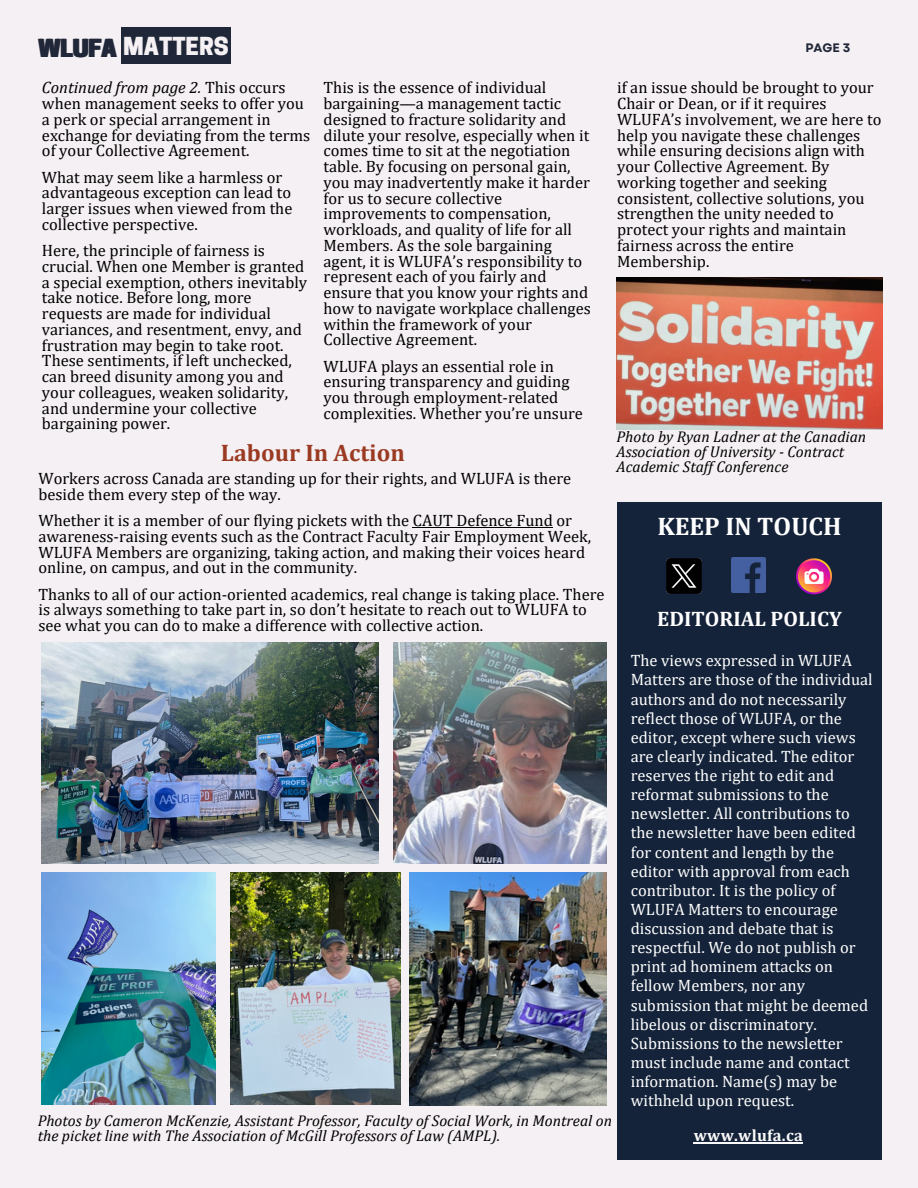
<style>
.page{position:relative;width:918px;height:1188px;background:#f5f0f3}
.page>*{position:absolute;margin:0;border:0;box-sizing:border-box;transform-origin:0 0}
.t1{font:700 25.5px "Cambria";color:#fff}
.t2{font:700 24px "Cambria";color:#9b3a22}
.t3{font:800 23.25px "Cooper Hewitt";color:#202738}
.t4{font:800 23.25px "Cooper Hewitt";color:#f5f0f3}
.t5{font:700 21px "Cambria";color:#fff}
.t6{font:16.5px/15.8px "Cambria";color:#000}
.t7{font:16.5px/19.2px "Cambria";color:#fefffe}
.t8{font:700 16.5px "Cambria";letter-spacing:.015em;color:#f9f9f9}
.t9{font:italic 15.6px/14.7px "Cambria";color:#000}
.t10{font:700 12.3px "Garet";color:#202738}
.s1{color:#f5f0f3}
.s2{font-style:italic}
</style>
<div class="page">
<div style="left:121px;top:28px;width:110px;height:36px;background:#202738"></div>
<div style="left:617px;top:502px;width:265px;height:657px;background:#15233a"></div>
<img style="left:731px;top:557px;width:35px;height:35px">
<svg style="left:796px;top:558px;width:36px;height:36px"></svg>
<img style="left:666px;top:558px;width:35px;height:35px">
<img style="left:42px;top:642px;width:336px;height:222px">
<img style="left:393px;top:642px;width:213px;height:222px">
<img style="left:231px;top:873px;width:170px;height:232px">
<img style="left:42px;top:873px;width:173px;height:232px">
<img style="left:410px;top:873px;width:197px;height:233px">
<img style="left:617px;top:277px;width:265px;height:152px">
<hr style="left:694px;top:1142px;width:109px;height:1px;background:#f9f9f9">
<hr style="left:413px;top:527px;width:140px;height:1px;background:#000">
<h1 class="t4" style="left:155px;top:37px;width:75px">? TERS</h1>
<p class="t3" style="left:38px;top:39px;width:155px">WLUFA <span class="s1">MA ??</span></p>
<p class="t4" style="left:159px;top:37px;width:15px">T</p>
<h1 class="t10" style="left:805px;top:39px;width:47px">PAGE 3</h1>
<h5 class="t6" style="left:42px;top:80px;width:270px"><span class="s2">Continued from page 2.</span> This occurs when management seeks to offer you a perk or special arrangement in exchange for deviating from the terms of your Collective Agreement.</h5>
<h5 class="t6" style="left:42px;top:169px;width:252px">What may seem like a harmless or advantageous exception can lead to larger issues when viewed from the collective perspective.</h5>
<p class="t6" style="left:42px;top:242px;width:267px">Here, the principle of fairness is crucial. When one Member is granted a special exemption, others inevitably take notice. Before long, more requests are made for individual variances, and resentment, envy, and frustration may begin to take root.<br>These sentiments, if left unchecked, can breed disunity among you and your colleagues, weaken solidarity, and undermine your collective bargaining power.</p>
<h5 class="t6" style="left:324px;top:80px;width:269px">This is the essence of individual bargaining—a management tactic designed to fracture solidarity and dilute your resolve, especially when it comes time to sit at the negotiation table. By focusing on personal gain, you may inadvertently make it harder for us to secure collective improvements to compensation, workloads, and quality of life for all Members. As the sole bargaining agent, it is WLUFA’s responsibility to represent each of you fairly and ensure that you know your rights and how to navigate workplace challenges within the framework of your Collective Agreement.</h5>
<h2 class="t6" style="left:324px;top:358px;width:261px">WLUFA plays an essential role in ensuring transparency and guiding you through employment-related complexities. Whether you’re unsure</h2>
<h5 class="t6" style="left:617px;top:80px;width:266px">if an issue should be brought to your<br>Chair or Dean, or if it requires<br>WLUFA’s involvement, we are here to help you navigate these challenges while ensuring decisions align with your Collective Agreement. By working together and seeking consistent, collective solutions, you strengthen the unity needed to protect your rights and maintain fairness across the entire<br>Membership.</h5>
<p class="t9" style="left:617px;top:429px;width:251px">Photo by Ryan Ladner at the Canadian<br>Association of University - Contract<br>Academic Staf Conference</p>
<h5 class="t2" style="left:221px;top:439px;width:186px">Labour In Action</h5>
<h5 class="t6" style="left:38px;top:470px;width:534px">Workers across Canada are standing up for their rights, and WLUFA is there beside them every step of the way.</h5>
<h1 class="t6" style="left:38px;top:512px;width:554px">Whether it is a member of our flying pickets with the CAUT Defence Fund or awareness-raising events such as the Contract Faculty Fair Employment Week, WLUFA Members are organizing, taking action, and making their voices heard online, on campus, and out in the community.</h1>
<p class="t6" style="left:38px;top:586px;width:568px">Thanks to all of our action-oriented academics, real change is taking place. There is always something to take part in, so don’t hesitate to reach out to WLUFA to see what you can do to make a difference with collective action.</p>
<h5 class="t1" style="left:657px;top:511px;width:186px">KEEP IN TOUCH</h5>
<h5 class="t5" style="left:657px;top:606px;width:186px">EDITORIAL POLICY</h5>
<h5 class="t7" style="left:631px;top:651px;width:243px">The views expressed in WLUFA<br>Matters are those of the individual authors and do not necessarily reflect those of WLUFA, or the editor, except where such views are clearly indicated. The editor reserves the right to edit and reformat submissions to the newsletter. All contributions to the newsletter have been edited for content and length by the editor with approval from each contributor. It is the policy of<br>WLUFA Matters to encourage discussion and debate that is respectful. We do not publish or print ad hominem attacks on fellow Members, nor any submission that might be deemed libelous or discriminatory.<br>Submissions to the newsletter must include name and contact information. Name(s) may be withheld upon request.</h5>
<h5 class="t8" style="left:694px;top:1125px;width:111px">www.wlufa.ca</h5>
<p class="t9" style="left:38px;top:1113px;width:576px">Photos by Cameron McKenzie, Assistant Professor, Faculty of Social Work, in Montreal on the picket line with The Association of McGill Professors of Law (AMPL).</p>
</div>
